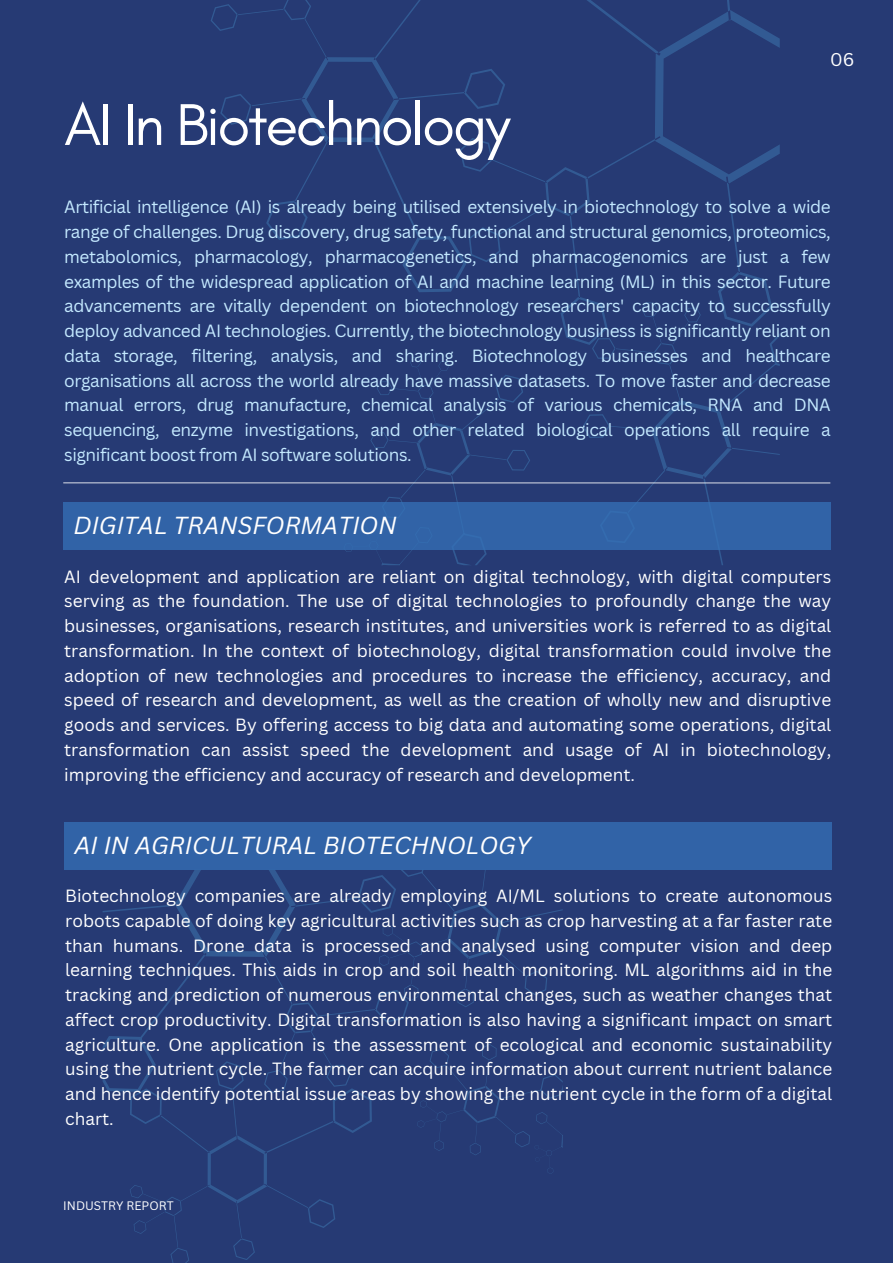
<style>
.page{position:relative;width:893px;height:1264px;background:#fff}
.page>*{position:absolute;margin:0;border:0;box-sizing:border-box;transform-origin:0 0}
.t1{font:60px "Glacial Indifference";letter-spacing:-.04em;color:#fff}
.t2{font:italic 24px "Canva Sans";color:#fff}
.t3{font:18px "Canva Sans";color:#fff}
.t4{font:17.25px/24.8px "Canva Sans";color:#fff;text-align:justify}
.t5{font:17.25px/24.8px "Canva Sans";letter-spacing:-.025em;color:#c4e9ff;text-align:justify}
.t6{font:12px "Canva Sans";color:#fff}
</style>
<div class="page">
<div style="left:0;top:0;width:892px;height:1262px;background:#263a74"></div>
<svg style="left:210px;top:0;width:569px;height:565px"></svg>
<hr style="left:63px;top:482px;width:767px;height:1px;background:#fff">
<svg style="left:103px;top:869px;width:459px;height:393px"></svg>
<div style="left:63px;top:502px;width:767px;height:48px;background:#3163a7"></div>
<div style="left:64px;top:822px;width:767px;height:47px;background:#3163a7"></div>
<p class="t1" style="left:64px;top:88px;width:447px">AI In Biotechnology</p>
<p class="t3" style="left:830px;top:46px;width:26px">06</p>
<p class="t5" style="left:64px;top:194px;width:768px">Artificial intelligence (AI) is already being utilised extensively in biotechnology to solve a wide range of challenges. Drug discovery, drug safety, functional and structural genomics, proteomics, metabolomics, pharmacology, pharmacogenetics, and pharmacogenomics are just a few examples of the widespread application of AI and machine learning (ML) in this sector. Future advancements are vitally dependent on biotechnology researchers' capacity to successfully deploy advanced AI technologies. Currently, the biotechnology business is significantly reliant on data storage, filtering, analysis, and sharing. Biotechnology businesses and healthcare organisations all across the world already have massive datasets. To move faster and decrease manual errors, drug manufacture, chemical analysis of various chemicals, RNA and DNA sequencing, enzyme investigations, and other related biological operations all require a significant boost from AI software solutions.</p>
<p class="t2" style="left:74px;top:508px;width:324px">DIGITAL TRANSFORMATION</p>
<p class="t4" style="left:64px;top:563px;width:768px">AI development and application are reliant on digital technology, with digital computers serving as the foundation. The use of digital technologies to profoundly change the way businesses, organisations, research institutes, and universities work is referred to as digital transformation. In the context of biotechnology, digital transformation could involve the adoption of new technologies and procedures to increase the efficiency, accuracy, and speed of research and development, as well as the creation of wholly new and disruptive goods and services. By offering access to big data and automating some operations, digital transformation can assist speed the development and usage of AI in biotechnology, improving the efficiency and accuracy of research and development.</p>
<p class="t2" style="left:74px;top:828px;width:458px">AI IN AGRICULTURAL BIOTECHNOLOGY</p>
<p class="t4" style="left:65px;top:883px;width:768px">Biotechnology companies are already employing AI/ML solutions to create autonomous robots capable of doing key agricultural activities such as crop harvesting at a far faster rate than humans. Drone data is processed and analysed using computer vision and deep learning techniques. This aids in crop and soil health monitoring. ML algorithms aid in the tracking and prediction of numerous environmental changes, such as weather changes that affect crop productivity. Digital transformation is also having a significant impact on smart agriculture. One application is the assessment of ecological and economic sustainability using the nutrient cycle. The farmer can acquire information about current nutrient balance and hence identify potential issue areas by showing the nutrient cycle in the form of a digital chart.</p>
<p class="t6" style="left:63px;top:1196px;width:112px">INDUSTRY REPORT</p>
</div>
